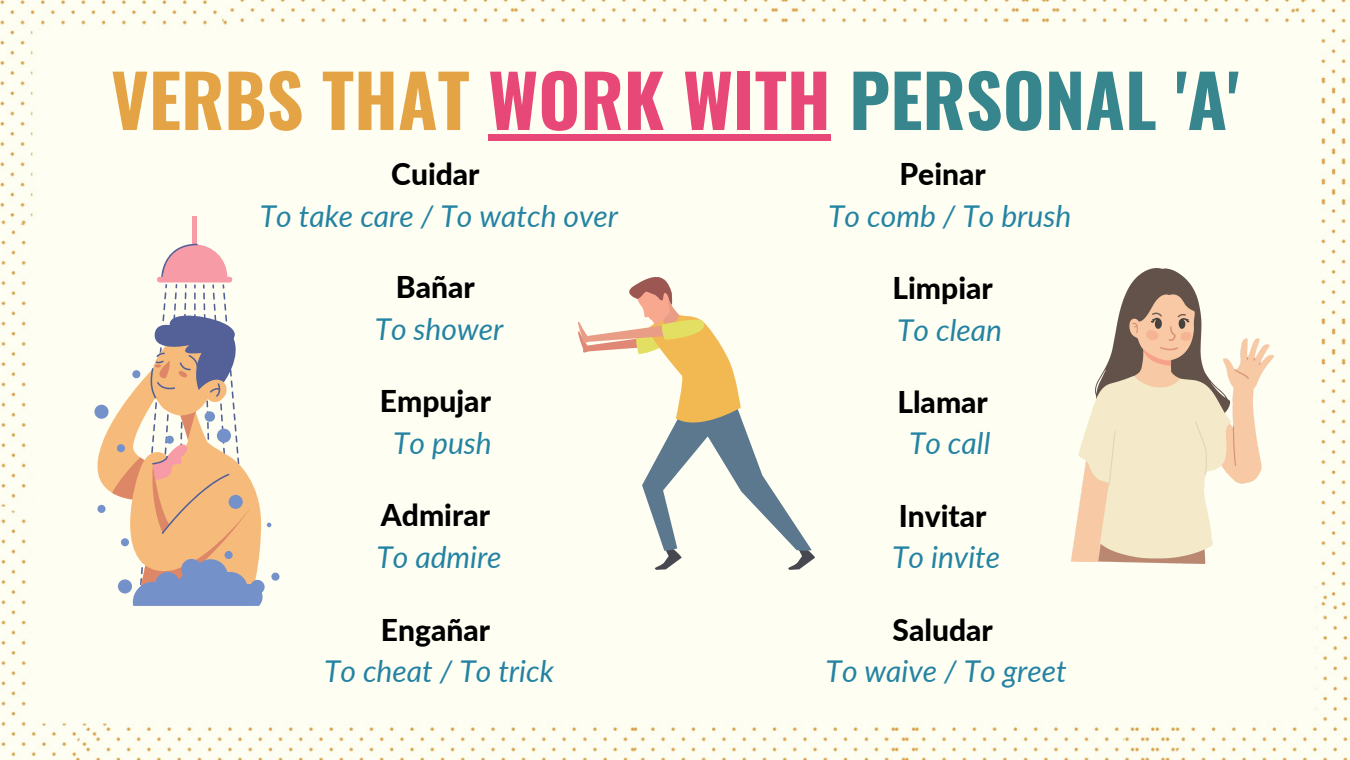
<style>
.page{position:relative;width:1350px;height:760px;background:#fff}
.page>*{position:absolute;margin:0;border:0;box-sizing:border-box;transform-origin:0 0}
.t1{font:700 72px "Oswald";color:#37868e}
.t2{font:italic 30px "Lato";color:#2483a3}
.t3{font:800 30px "Lato";color:#000}
.s1{color:#e4a446}
.s2{color:#e84878}
</style>
<div class="page">
<div style="left:0;top:0;width:1350px;height:759px;background:#fefef2"></div>
<svg style="left:578px;top:271px;width:238px;height:298px"></svg>
<img style="left:1071px;top:268px;width:203px;height:295px">
<svg style="left:271px;top:572px;width:9px;height:8px"></svg>
<svg style="left:92px;top:284px;width:179px;height:321px"></svg>
<div style="left:192px;top:216px;width:5px;height:35px;background:#f79ba7"></div>
<svg style="left:161px;top:244px;width:66px;height:33px"></svg>
<div style="left:157px;top:277px;width:75px;height:5px;background:#f79ba7;border-radius:3px"></div>
<div style="left:488px;top:134px;width:343px;height:7px;background:#e84878"></div>
<p class="t1" style="left:111px;top:44px;width:1130px"><span class="s1">VERBS THAT</span> <span class="s2">WORK WITH</span> PERSONAL 'A'</p>
<p class="t3" style="left:391px;top:155px;width:90px">Cuidar</p>
<p class="t2" style="left:260px;top:197px;width:360px">To take care / To watch over</p>
<p class="t3" style="left:396px;top:268px;width:80px">Bañar</p>
<p class="t2" style="left:375px;top:310px;width:130px">To shower</p>
<p class="t3" style="left:380px;top:382px;width:113px">Empujar</p>
<p class="t2" style="left:393px;top:424px;width:100px">To push</p>
<p class="t3" style="left:381px;top:496px;width:111px">Admirar</p>
<p class="t2" style="left:376px;top:538px;width:127px">To admire</p>
<p class="t3" style="left:381px;top:610px;width:111px">Engañar</p>
<p class="t2" style="left:324px;top:652px;width:231px">To cheat / To trick</p>
<p class="t3" style="left:900px;top:155px;width:88px">Peinar</p>
<p class="t2" style="left:828px;top:197px;width:244px">To comb / To brush</p>
<p class="t3" style="left:893px;top:269px;width:102px">Limpiar</p>
<p class="t2" style="left:897px;top:311px;width:106px">To clean</p>
<p class="t3" style="left:897px;top:383px;width:92px">Llamar</p>
<p class="t2" style="left:909px;top:424px;width:83px">To call</p>
<p class="t3" style="left:899px;top:497px;width:89px">Invitar</p>
<p class="t2" style="left:892px;top:538px;width:109px">To invite</p>
<p class="t3" style="left:893px;top:610px;width:102px">Saludar</p>
<p class="t2" style="left:826px;top:652px;width:243px">To waive / To greet</p>
</div>
